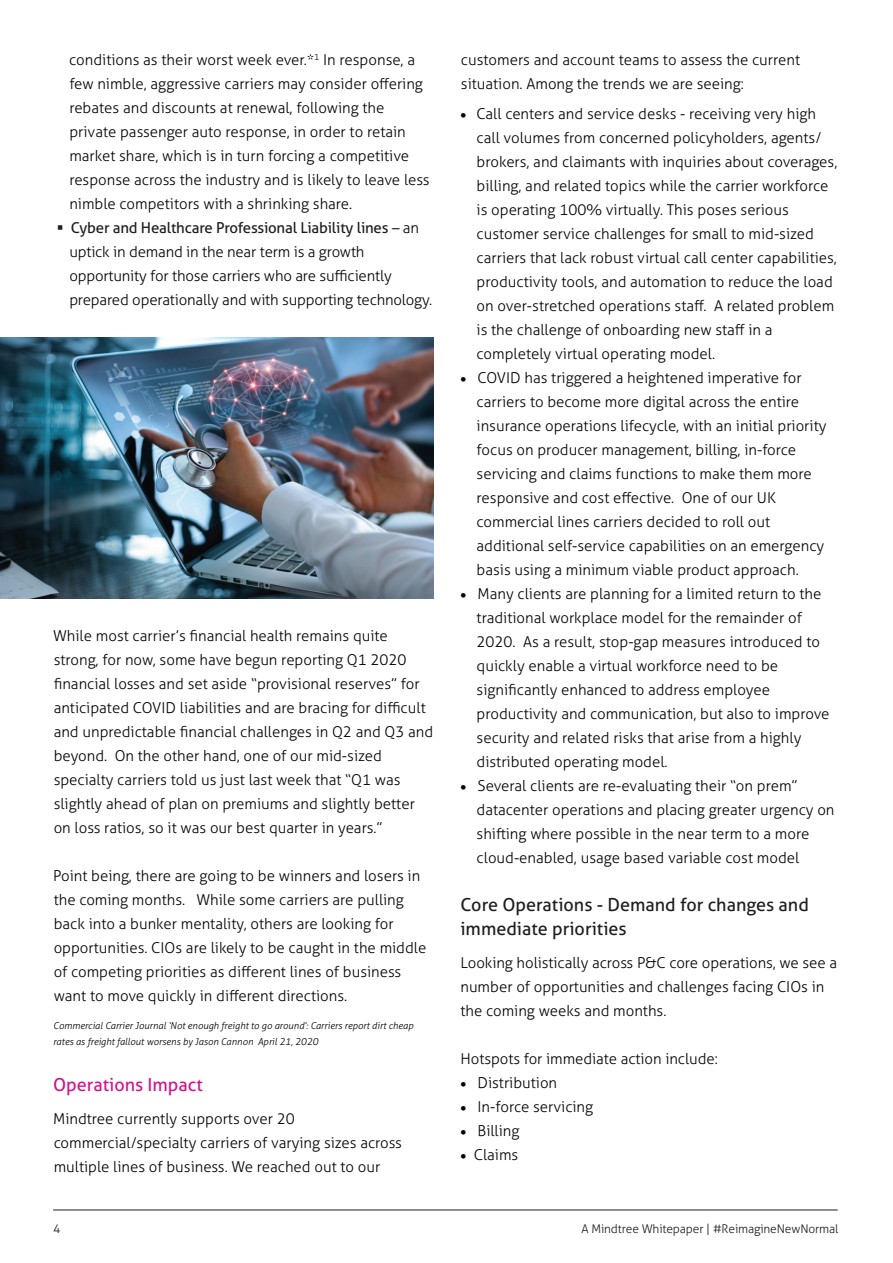
<style>
.page{position:relative;width:893px;height:1263px;background:#fff}
.page>*{position:absolute;margin:0;border:0;box-sizing:border-box;transform-origin:0 0}
.t1{font:18px/24px "Aller Typo";color:#211d1e}
.t2{font:18px "Aller Typo";color:#d1158a}
.t3{font:300 15px/24px "Aller Typo";color:#040503}
.t4{font:300 12px "Aller Typo";letter-spacing:-.01em;color:#211d1e}
.t5{font:italic 300 9.6px/16.5px "Aller Typo";color:#040503}
.s1{color:#211d1e}
.s2{font-weight:400;color:#211d1e}
</style>
<div class="page">
<img style="left:0;top:337px;width:434px;height:262px">
<hr style="left:53px;top:1209px;width:785px;height:1px;background:#211d1e">
<p class="t3" style="left:69px;top:48px;width:362px">conditions as their worst week ever.*<sup>1</sup> In response, a few nimble, aggressive carriers may consider offering rebates and discounts at renewal, following the private passenger auto response, in order to retain market share, which is in turn forcing a competitive response across the industry and is likely to leave less nimble competitors with a shrinking share.</p>
<p class="t3" style="left:69px;top:216px;width:364px;text-indent:-13px"><span class="s1">▪</span> <span class="s2">Cyber and Healthcare Professional Liability lines</span> – an uptick in demand in the near term is a growth opportunity for those carriers who are sufficiently prepared operationally and with supporting technology.</p>
<p class="t3" style="left:53px;top:624px;width:381px">While most carrier’s financial health remains quite strong, for now, some have begun reporting Q1 2020 financial losses and set aside “provisional reserves” for anticipated COVID liabilities and are bracing for difficult and unpredictable financial challenges in Q2 and Q3 and beyond. On the other hand, one of our mid-sized specialty carriers told us just last week that “Q1 was slightly ahead of plan on premiums and slightly better on loss ratios, so it was our best quarter in years.”</p>
<p class="t3" style="left:53px;top:864px;width:375px">Point being, there are going to be winners and losers in the coming months. While some carriers are pulling back into a bunker mentality, others are looking for opportunities. CIOs are likely to be caught in the middle of competing priorities as different lines of business want to move quickly in different directions.</p>
<p class="t5" style="left:53px;top:1017px;width:362px">Commercial Carrier Journal ‘Not enough freight to go around’: Carriers report dirt cheap rates as freight fallout worsens by Jason Cannon April 21, 2020</p>
<p class="t2" style="left:53px;top:1074px;width:151px">Operations Impact</p>
<p class="t3" style="left:53px;top:1107px;width:350px">Mindtree currently supports over 20 commercial/specialty carriers of varying sizes across multiple lines of business. We reached out to our</p>
<p class="t3" style="left:461px;top:48px;width:341px">customers and account teams to assess the current situation. Among the trends we are seeing:</p>
<p class="t3" style="left:477px;top:102px;width:362px;text-indent:-16px">• Call centers and service desks - receiving very high call volumes from concerned policyholders, agents/ brokers, and claimants with inquiries about coverages, billing, and related topics while the carrier workforce is operating 100% virtually. This poses serious customer service challenges for small to mid-sized carriers that lack robust virtual call center capabilities, productivity tools, and automation to reduce the load on over-stretched operations staff. A related problem is the challenge of onboarding new staff in a completely virtual operating model.</p>
<p class="t3" style="left:477px;top:366px;width:351px;text-indent:-16px">• COVID has triggered a heightened imperative for carriers to become more digital across the entire insurance operations lifecycle, with an initial priority focus on producer management, billing, in-force servicing and claims functions to make them more responsive and cost effective. One of our UK commercial lines carriers decided to roll out additional self-service capabilities on an emergency basis using a minimum viable product approach.</p>
<p class="t3" style="left:477px;top:582px;width:354px;text-indent:-16px">• Many clients are planning for a limited return to the traditional workplace model for the remainder of 2020. As a result, stop-gap measures introduced to quickly enable a virtual workforce need to be significantly enhanced to address employee productivity and communication, but also to improve security and related risks that arise from a highly distributed operating model.</p>
<p class="t3" style="left:477px;top:774px;width:359px;text-indent:-16px">• Several clients are re-evaluating their “on prem” datacenter operations and placing greater urgency on shifting where possible in the near term to a more cloud-enabled, usage based variable cost model</p>
<p class="t1" style="left:460px;top:893px;width:350px">Core Operations - Demand for changes and immediate priorities</p>
<p class="t3" style="left:460px;top:951px;width:378px">Looking holistically across P&amp;C core operations, we see a number of opportunities and challenges facing CIOs in the coming weeks and months.</p>
<p class="t3" style="left:460px;top:1047px;width:259px">Hotspots for immediate action include:</p>
<p class="t3" style="left:460px;top:1071px;width:98px">• Distribution</p>
<p class="t3" style="left:460px;top:1095px;width:134px">• In-force servicing</p>
<p class="t3" style="left:460px;top:1119px;width:61px">• Billing</p>
<p class="t3" style="left:460px;top:1143px;width:59px">• Claims</p>
<p class="t4" style="left:53px;top:1222px;width:9px">4</p>
<p class="t4" style="left:581px;top:1222px;width:259px">A Mindtree Whitepaper | #ReimagineNewNormal</p>
</div>
